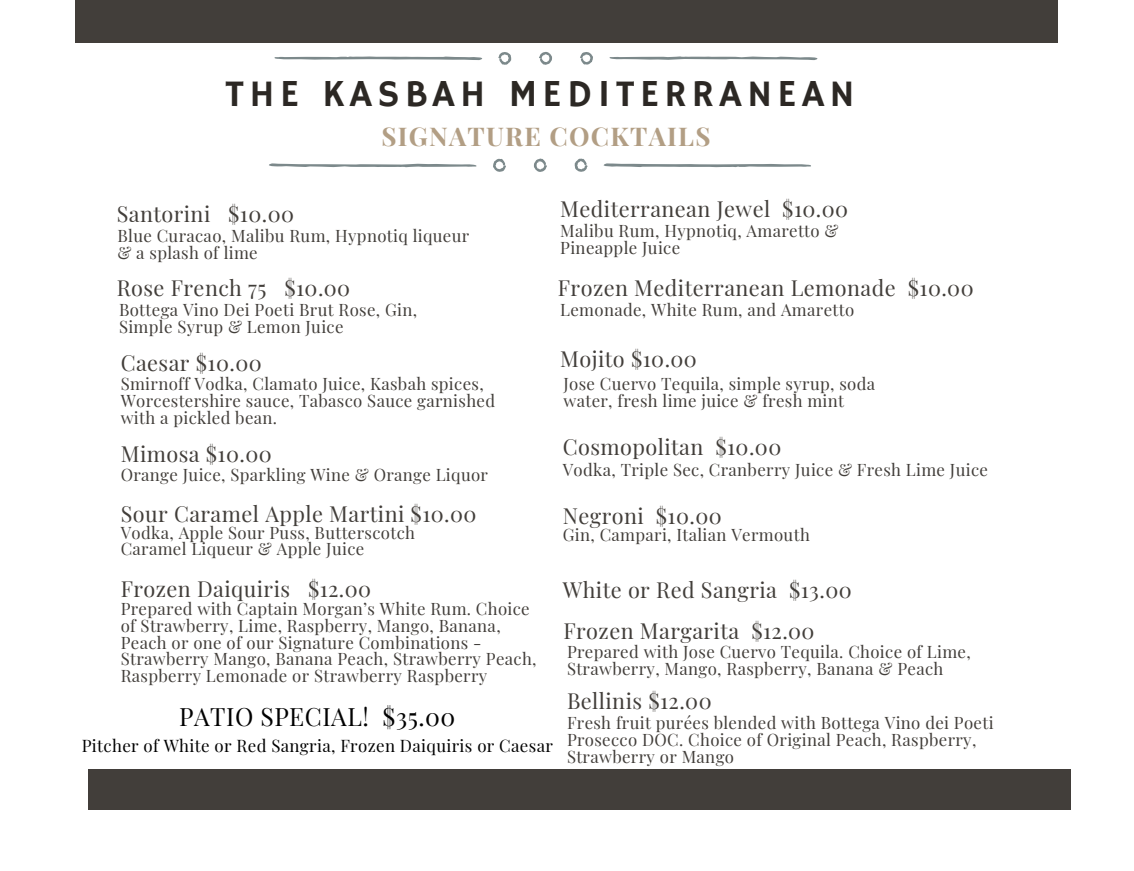
<style>
.page{position:relative;width:1134px;height:871px;background:#fff}
.page>*{position:absolute;margin:0;border:0;box-sizing:border-box;transform-origin:0 0}
.t1{font:38.02px "Hammersmith One";letter-spacing:.14em;color:#2c2824}
.t2{font:700 25.88px "Playfair Display";letter-spacing:.05em;color:#b29e84}
.t3{font:24.75px "Playfair Display";letter-spacing:.02em;color:#000}
.t4{font:21.6px "Playfair Display";letter-spacing:.02em;color:#423e3a}
.t5{font:16.88px/16.9px "Playfair Display";letter-spacing:.02em;color:#423e3a}
.t6{font:16.88px "Playfair Display";letter-spacing:.02em;color:#000}
</style>
<div class="page">
<div style="left:76px;top:0;width:982px;height:42px;background:#423e3a"></div>
<svg style="left:269px;top:163px;width:208px;height:4px"></svg>
<svg style="left:604px;top:163px;width:207px;height:4px"></svg>
<svg style="left:534px;top:159px;width:13px;height:13px"></svg>
<svg style="left:493px;top:159px;width:13px;height:13px"></svg>
<svg style="left:575px;top:159px;width:13px;height:13px"></svg>
<svg style="left:609px;top:56px;width:208px;height:4px"></svg>
<svg style="left:274px;top:56px;width:208px;height:4px"></svg>
<svg style="left:539px;top:52px;width:13px;height:13px"></svg>
<svg style="left:580px;top:52px;width:13px;height:13px"></svg>
<svg style="left:498px;top:52px;width:13px;height:13px"></svg>
<div style="left:88px;top:769px;width:982px;height:40px;background:#423e3a"></div>
<h1 class="t1" style="left:225px;top:72px;width:631px">THE KASBAH MEDITERRANEAN</h1>
<h2 class="t2" style="left:381px;top:118px;width:331px">SIGNATURE COCKTAILS</h2>
<p class="t4" style="left:117px;top:199px;width:179px">Santorini $10.00</p>
<p class="t4" style="left:560px;top:193px;width:289px">Mediterranean Jewel $10.00</p>
<p class="t5" style="left:560px;top:221px;width:280px">Malibu Rum, Hypnotiq, Amaretto &amp;<br>Pineapple Juice</p>
<p class="t5" style="left:117px;top:227px;width:353px">Blue Curacao, Malibu Rum, Hypnotiq liqueur &amp; a splash of lime</p>
<p class="t4" style="left:117px;top:272px;width:235px">Rose French 75 $10.00</p>
<p class="t4" style="left:558px;top:272px;width:417px">Frozen Mediterranean Lemonade $10.00</p>
<p class="t5" style="left:119px;top:300px;width:300px">Bottega Vino Dei Poeti Brut Rose, Gin,<br>Simple Syrup &amp; Lemon Juice</p>
<p class="t5" style="left:560px;top:300px;width:295px">Lemonade, White Rum, and Amaretto</p>
<p class="t4" style="left:121px;top:347px;width:143px">Caesar $10.00</p>
<p class="t4" style="left:560px;top:344px;width:138px">Mojito $10.00</p>
<p class="t5" style="left:121px;top:375px;width:376px">Smirnoff Vodka, Clamato Juice, Kasbah spices,<br>Worcestershire sauce, Tabasco Sauce garnished with a pickled bean.</p>
<p class="t5" style="left:564px;top:375px;width:313px">Jose Cuervo Tequila, simple syrup, soda water, fresh lime juice &amp; fresh mint</p>
<p class="t4" style="left:121px;top:439px;width:153px">Mimosa $10.00</p>
<p class="t5" style="left:121px;top:466px;width:369px">Orange Juice, Sparkling Wine &amp; Orange Liquor</p>
<p class="t4" style="left:563px;top:432px;width:220px">Cosmopolitan $10.00</p>
<p class="t5" style="left:563px;top:460px;width:427px">Vodka, Triple Sec, Cranberry Juice &amp; Fresh Lime Juice</p>
<p class="t4" style="left:121px;top:499px;width:357px">Sour Caramel Apple Martini $10.00</p>
<p class="t4" style="left:563px;top:500px;width:160px">Negroni $10.00</p>
<p class="t5" style="left:121px;top:523px;width:296px">Vodka, Apple Sour Puss, Butterscotch</p>
<p class="t5" style="left:563px;top:526px;width:249px">Gin, Campari, Italian Vermouth</p>
<p class="t5" style="left:121px;top:540px;width:245px">Caramel Liqueur &amp; Apple Juice</p>
<p class="t4" style="left:121px;top:573px;width:252px">Frozen Daiquiris $12.00</p>
<p class="t4" style="left:563px;top:574px;width:291px">White or Red Sangria $13.00</p>
<p class="t5" style="left:121px;top:599px;width:417px">Prepared with Captain Morgan’s White Rum. Choice of Strawberry, Lime, Raspberry, Mango, Banana, Peach or one of our Signature Combinations - Strawberry Mango, Banana Peach, Strawberry Peach, Raspberry Lemonade or Strawberry Raspberry</p>
<p class="t4" style="left:564px;top:615px;width:253px">Frozen Margarita $12.00</p>
<p class="t5" style="left:567px;top:642px;width:405px">Prepared with Jose Cuervo Tequila. Choice of Lime,<br>Strawberry, Mango, Raspberry, Banana &amp; Peach</p>
<h3 class="t3" style="left:179px;top:699px;width:278px">PATIO SPECIAL! $35.00</h3>
<p class="t6" style="left:82px;top:733px;width:473px">Pitcher of White or Red Sangria, Frozen Daiquiris or Caesar</p>
<p class="t4" style="left:567px;top:686px;width:146px">Bellinis $12.00</p>
<p class="t5" style="left:567px;top:713px;width:428px">Fresh fruit purées blended with Bottega Vino dei Poeti<br>Prosecco DOC. Choice of Original Peach, Raspberry,<br>Strawberry or Mango</p>
</div>
